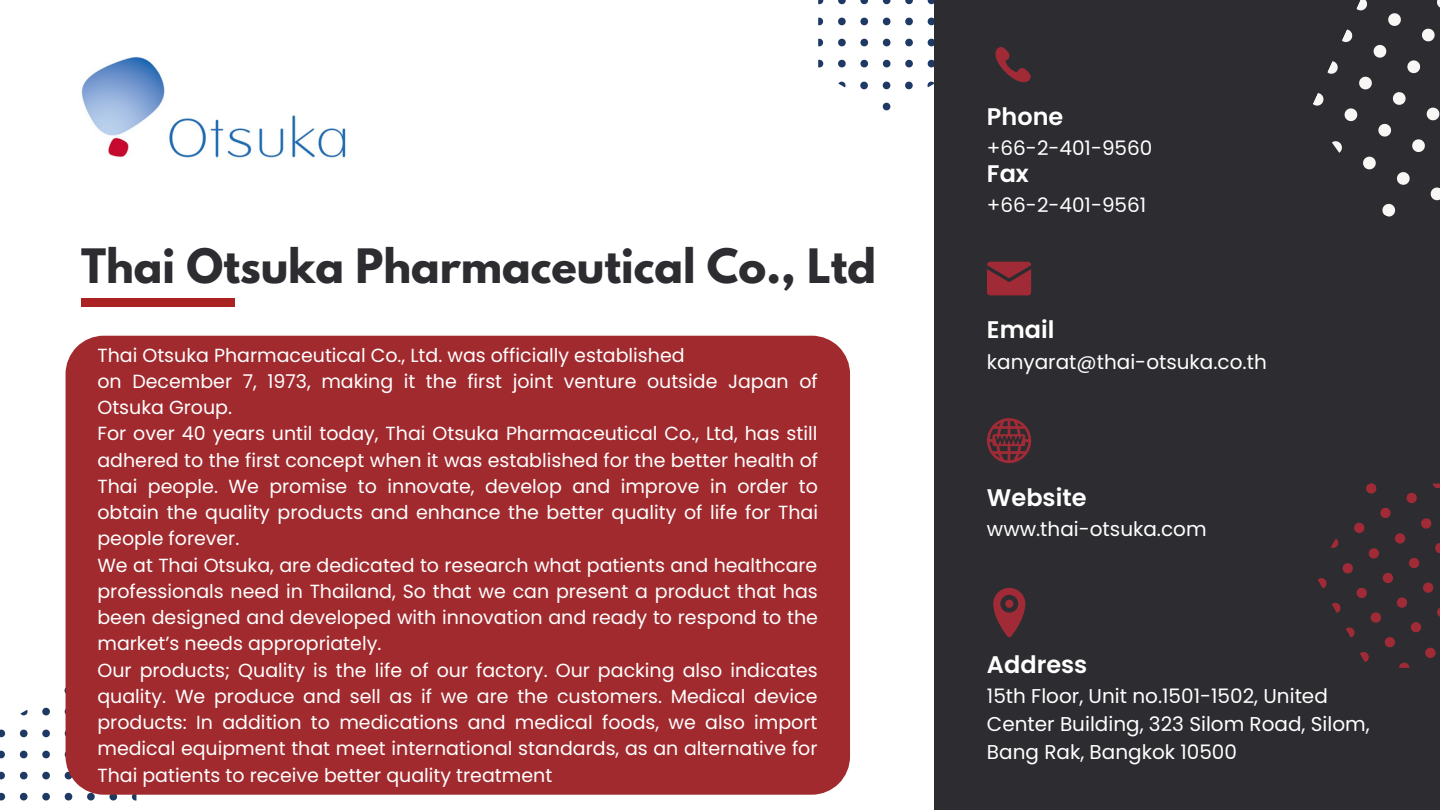
<style>
.page{position:relative;width:1440px;height:810px;background:#fff}
.page>*{position:absolute;margin:0;border:0;box-sizing:border-box;transform-origin:0 0}
.t1{font:700 42px "League Spartan";color:#2c2c31}
.t2{font:600 24px "Poppins";color:#fff}
.t3{font:20px/27.8px "Poppins";color:#fff}
.t4{font:19px/26.2px "Poppins";color:#fff}
</style>
<div class="page">
<svg style="left:818px;top:0;width:116px;height:110px"></svg>
<div style="left:934px;top:0;width:506px;height:810px;background:#2c2c31"></div>
<div style="left:81px;top:298px;width:154px;height:9px;background:#ab2222"></div>
<svg style="left:0;top:687px;width:136px;height:114px"></svg>
<div style="left:66px;top:336px;width:784px;height:459px;background:#a12a2e"></div>
<svg style="left:1313px;top:0;width:127px;height:217px"></svg>
<svg style="left:1318px;top:483px;width:122px;height:185px"></svg>
<svg style="left:987px;top:418px;width:44px;height:45px"></svg>
<svg style="left:993px;top:588px;width:32px;height:49px"></svg>
<div style="left:1005px;top:600px;width:8px;height:8px;background:#a02b37;border-radius:50%"></div>
<svg style="left:987px;top:262px;width:44px;height:33px"></svg>
<svg style="left:995px;top:47px;width:36px;height:36px"></svg>
<img style="left:81px;top:57px;width:265px;height:101px">
<h1 class="t1" style="left:81px;top:245px;width:797px">Thai Otsuka Pharmaceutical Co., Ltd</h1>
<p class="t4" style="left:97px;top:342px;width:722px">Thai Otsuka Pharmaceutical Co., Ltd. was officially established<br>on December 7, 1973, making it the first joint venture outside Japan of Otsuka Group.<br>For over 40 years until today, Thai Otsuka Pharmaceutical Co., Ltd, has still adhered to the first concept when it was established for the better health of Thai people. We promise to innovate, develop and improve in order to obtain the quality products and enhance the better quality of life for Thai people forever.<br>We at Thai Otsuka, are dedicated to research what patients and healthcare professionals need in Thailand, So that we can present a product that has been designed and developed with innovation and ready to respond to the market’s needs appropriately.<br>Our products; Quality is the life of our factory. Our packing also indicates quality. We produce and sell as if we are the customers. Medical device products: In addition to medications and medical foods, we also import medical equipment that meet international standards, as an alternative for Thai patients to receive better quality treatment</p>
<p class="t2" style="left:987px;top:100px;width:78px">Phone</p>
<p class="t2" style="left:987px;top:157px;width:43px">Fax</p>
<p class="t3" style="left:987px;top:191px;width:161px">+66-2-401-9561</p>
<p class="t3" style="left:987px;top:134px;width:167px">+66-2-401-9560</p>
<p class="t2" style="left:987px;top:313px;width:69px">Email</p>
<p class="t3" style="left:987px;top:348px;width:281px">kanyarat@thai-otsuka.co.th</p>
<p class="t2" style="left:987px;top:481px;width:101px">Website</p>
<p class="t3" style="left:987px;top:515px;width:221px">www.thai-otsuka.com</p>
<p class="t2" style="left:987px;top:648px;width:102px">Address</p>
<p class="t3" style="left:987px;top:682px;width:384px">15th Floor, Unit no.1501-1502, United<br>Center Building, 323 Silom Road, Silom,<br>Bang Rak, Bangkok 10500</p>
</div>
